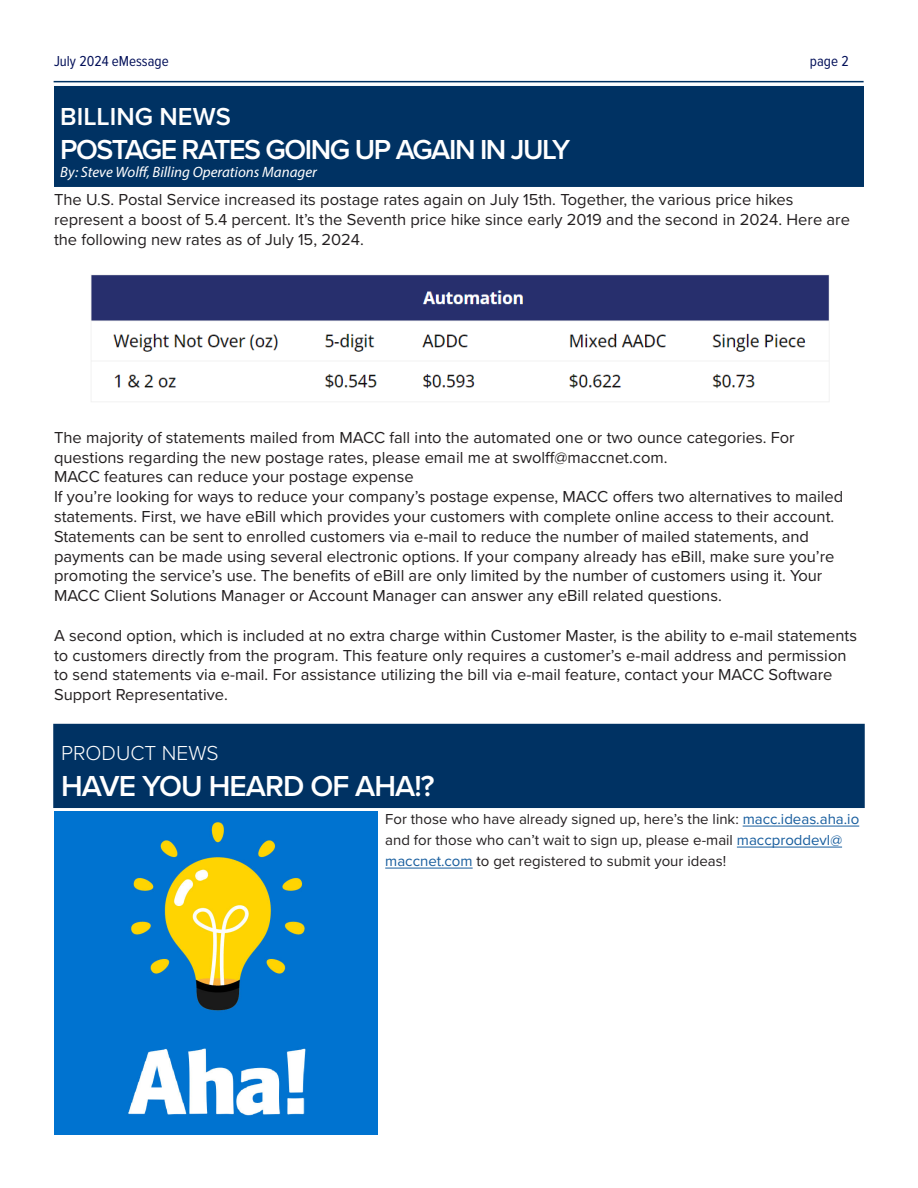
<style>
.page{position:relative;width:918px;height:1188px;background:#fff}
.page>*{position:absolute;margin:0;border:0;box-sizing:border-box;transform-origin:0 0}
.t1{font:600 30px "Proxima Nova";letter-spacing:-.03em;color:#fff}
.t2{font:600 28.5px "Proxima Nova";letter-spacing:-.05em;color:#fff}
.t3{font:600 25.5px "Proxima Nova";color:#fff}
.t4{font:300 21px "Proxima Nova";color:#fff}
.t5{font:16.5px/19.8px "Proxima Nova";color:#231f20}
.t6{font:15px/21px "Proxima Nova";color:#231f20}
.t7{font:italic 15px "Myriad Pro";color:#fff}
.Paragraph{font:15px "Proxima Nova Cond";color:#031059}
.s1{color:#175d9e}
</style>
<div class="page">
<hr style="left:54px;top:81px;width:810px;height:1px;background:#003263">
<div style="left:54px;top:86px;width:810px;height:101px;background:#003263"></div>
<img style="left:91px;top:275px;width:738px;height:127px">
<div style="left:53px;top:724px;width:812px;height:84px;background:#003263"></div>
<hr style="left:743px;top:826px;width:116px;height:1px;background:#175d9e">
<hr style="left:737px;top:847px;width:105px;height:1px;background:#175d9e">
<hr style="left:385px;top:868px;width:88px;height:1px;background:#175d9e">
<img style="left:55px;top:812px;width:323px;height:323px">
<p class="Paragraph" style="left:54px;top:50px;width:116px">July 2024 eMessage</p>
<p class="Paragraph" style="left:810px;top:50px;width:40px">page 2</p>
<p class="t3" style="left:60px;top:97px;width:172px">BILLING NEWS</p>
<p class="t2" style="left:60px;top:128px;width:511px">POSTAGE RATES GOING UP AGAIN IN JULY</p>
<p class="t7" style="left:60px;top:162px;width:258px">By: Steve Wolff, Billing Operations Manager</p>
<p class="t5" style="left:54px;top:189px;width:797px">The U.S. Postal Service increased its postage rates again on July 15th. Together, the various price hikes represent a boost of 5.4 percent. It’s the Seventh price hike since early 2019 and the second in 2024. Here are the following new rates as of July 15, 2024.</p>
<p class="t5" style="left:54px;top:427px;width:742px">The majority of statements mailed from MACC fall into the automated one or two ounce categories. For questions regarding the new postage rates, please email me at swolff@maccnet.com.</p>
<p class="t5" style="left:54px;top:466px;width:361px">MACC features can reduce your postage expense</p>
<p class="t5" style="left:54px;top:486px;width:791px">If you’re looking for ways to reduce your company’s postage expense, MACC offers two alternatives to mailed statements. First, we have eBill which provides your customers with complete online access to their account.<br>Statements can be sent to enrolled customers via e-mail to reduce the number of mailed statements, and payments can be made using several electronic options. If your company already has eBill, make sure you’re promoting the service’s use. The benefits of eBill are only limited by the number of customers using it. Your MACC Client Solutions Manager or Account Manager can answer any eBill related questions.</p>
<p class="t5" style="left:54px;top:625px;width:805px">A second option, which is included at no extra charge within Customer Master, is the ability to e-mail statements to customers directly from the program. This feature only requires a customer’s e-mail address and permission to send statements via e-mail. For assistance utilizing the bill via e-mail feature, contact your MACC Software Support Representative.</p>
<p class="t4" style="left:61px;top:738px;width:159px">PRODUCT NEWS</p>
<p class="t1" style="left:61px;top:764px;width:375px">HAVE YOU HEARD OF AHA!?</p>
<p class="t6" style="left:385px;top:808px;width:476px">For those who have already signed up, here’s the link: <span class="s1">macc.ideas.aha.io </span>and for those who can’t wait to sign up, please e-mail <span class="s1">maccproddevl@ maccnet.com</span> to get registered to submit your ideas!</p>
</div>
